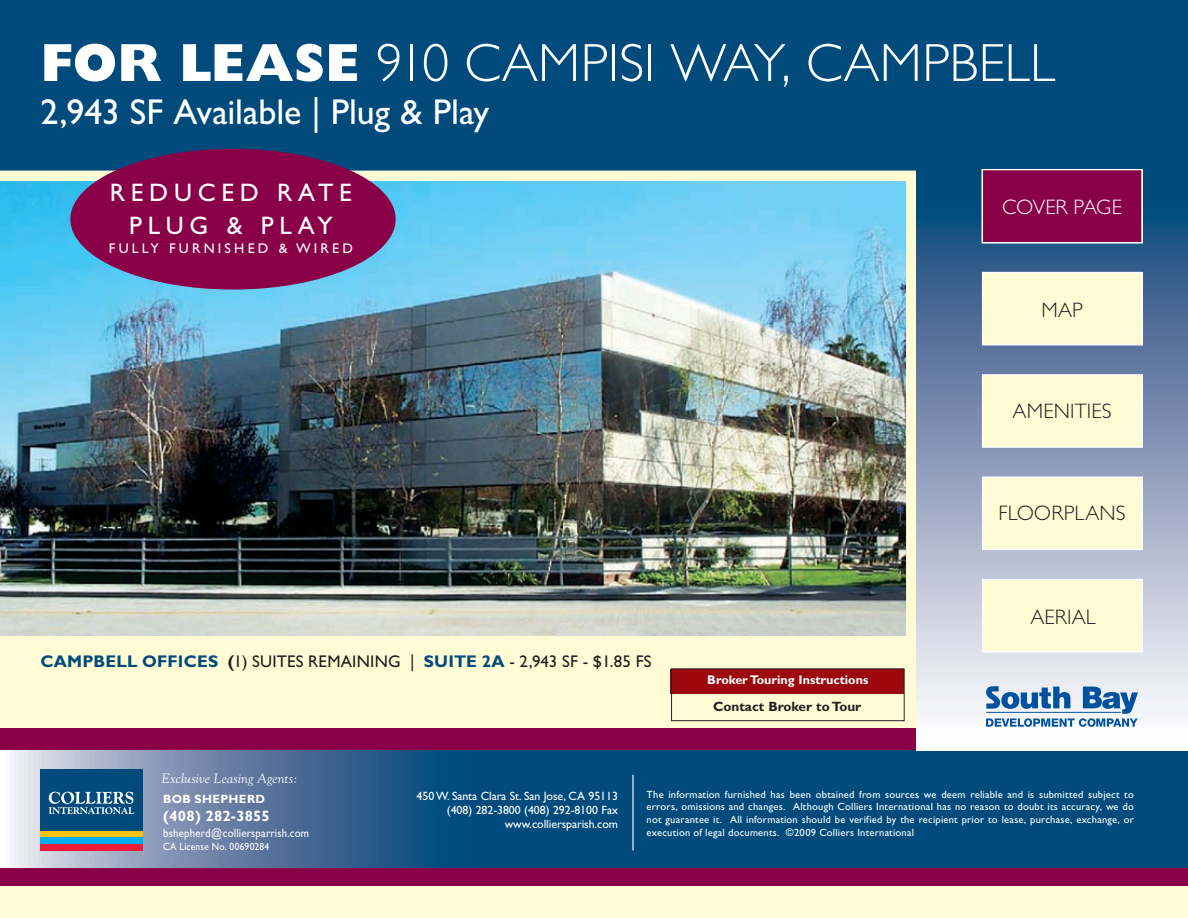
<style>
.page{position:relative;width:1188px;height:918px;background:#004b7c}
.page>*{position:absolute;margin:0;border:0;box-sizing:border-box;transform-origin:0 0}
.t1{font:300 54px "Gill Sans";letter-spacing:.005em;color:#fff}
.t2{font:36px "Gill Sans";color:#fff}
.t3{font:25.35px/32.4px "Gill Sans";letter-spacing:.225em;color:#fff}
.t4{font:300 21px "Gill Sans";letter-spacing:.01em;color:#231f20}
.t5{font:300 21px "Gill Sans";letter-spacing:-.02em;color:#fff}
.t6{font:16.95px "Gill Sans";letter-spacing:.01em;color:#231f20}
.t7{font:700 15px "Gill Sans";letter-spacing:.01em;color:#fff}
.t8{font:14.1px "Gill Sans";letter-spacing:.225em;color:#fff}
.t9{font:italic 13.5px "Goudy";letter-spacing:.01em;color:#fff}
.t10{font:700 13.5px "Gill Sans";color:#231f20}
.t11{font:700 12.6px "Gill Sans";color:#fff}
.t12{font:12px/14.4px "Gill Sans";letter-spacing:-.005em;color:#fff;text-align:right}
.t13{font:12px "Gill Sans";letter-spacing:.015em;color:#fff;scale:.9 1}
.t14{font:700 12px "Gill Sans";letter-spacing:.03em;color:#fff}
.t15{font:10.5px/12.6px "Gill Sans";letter-spacing:.025em;color:#fff;text-align:justify}
.t16{font:10.5px "Gill Sans";letter-spacing:.025em;color:#fff;scale:.9 1}
.s1{font-weight:800}
.s2{font-weight:700;color:#004b7c}
.s3{font-weight:700}
</style>
<div class="page">
<div style="left:0;top:728px;width:1188px;height:161px;background:#890048"></div>
<svg style="left:0;top:751px;width:1188px;height:117px;background:#225d8a"></svg>
<img style="left:0;top:171px;width:916px;height:466px">
<div style="left:0;top:637px;width:919px;height:91px;background:#fffcd5"></div>
<div style="left:0;top:886px;width:1188px;height:32px;background:#fffcd5"></div>
<svg style="left:916px;top:170px;width:272px;height:580px;background:#8fa2be"></svg>
<div style="left:982px;top:272px;width:161px;height:73px;background:#fffcd5;border:2px solid #fff"></div>
<div style="left:982px;top:374px;width:161px;height:74px;background:#fffcd5;border:2px solid #fff"></div>
<div style="left:982px;top:477px;width:161px;height:73px;background:#fffcd5;border:2px solid #fff"></div>
<div style="left:982px;top:579px;width:161px;height:73px;background:#fffcd5;border:2px solid #fff"></div>
<div style="left:982px;top:170px;width:160px;height:73px;background:#890048"></div>
<div style="left:982px;top:169px;width:161px;height:74px;border:2px solid #fff"></div>
<div style="left:40px;top:40px;width:1108px;height:130px;background:#004b7c"></div>
<svg style="left:986px;top:686px;width:152px;height:41px;background:#8dafd2"></svg>
<hr style="left:986px;top:712px;width:135px;height:1px;background:#00529f">
<div style="left:70px;top:149px;width:326px;height:141px;background:#890048;border-radius:50%"></div>
<div style="left:40px;top:770px;width:103px;height:61px;background:#004b7c"></div>
<div style="left:40px;top:831px;width:103px;height:7px;background:#ffc20d"></div>
<div style="left:40px;top:838px;width:103px;height:7px;background:#00aeef"></div>
<div style="left:40px;top:844px;width:103px;height:7px;background:#ed1a3a"></div>
<svg style="left:49px;top:792px;width:85px;height:22px"></svg>
<hr style="left:632px;top:775px;width:2px;height:75px;background:#fff">
<div style="left:670px;top:669px;width:234px;height:25px;background:#9d080f"></div>
<div style="left:671px;top:669px;width:233px;height:52px;border:1px solid #231f20"></div>
<h1 class="t1" style="left:40px;top:33px;width:1016px"><span class="s1">FOR LEASE</span> 910 CAMPISI WAY, CAMPBELL</h1>
<h2 class="t2" style="left:40px;top:91px;width:450px">2,943 SF Available | Plug &amp; Play</h2>
<h3 class="t3" style="left:129px;top:177px;width:168px;text-indent:-19px">re duced rate<br>Plug</h3>
<h3 class="t3" style="left:227px;top:209px;width:108px">&amp; Play</h3>
<h3 class="t8" style="left:109px;top:240px;width:72px">Fu lly furnis</h3>
<h3 class="t8" style="left:234px;top:240px;width:89px">hed &amp; wire</h3>
<h3 class="t8" style="left:342px;top:240px;width:12px">d</h3>
<h3 class="t6" style="left:40px;top:652px;width:613px"><span class="s2">CAMPBELL OFFICES</span> <span class="s3">(</span>1) SUITES REMAINING | <span class="s2">SUITE 2A</span> - 2,943 SF - $1.85 FS</h3>
<p class="t9" style="left:162px;top:770px;width:137px">Exclusive Leasing Agents:</p>
<p class="t11" style="left:707px;top:672px;width:163px">Broker Touring Instructions</p>
<p class="t10" style="left:713px;top:699px;width:150px">Contact Broker to Tour</p>
<h3 class="t5" style="left:1002px;top:195px;width:121px">COVER PAGE</h3>
<h3 class="t4" style="left:1041px;top:298px;width:43px">MAP</h3>
<h3 class="t4" style="left:1013px;top:399px;width:101px">AMENITIES</h3>
<h3 class="t4" style="left:998px;top:501px;width:35px">FLOOR</h3>
<h3 class="t4" style="left:1064px;top:501px;width:63px">PLANS</h3>
<h3 class="t4" style="left:1030px;top:605px;width:67px">AERIAL</h3>
<p class="t14" style="left:163px;top:792px;width:103px">Bob Shepherd</p>
<h3 class="t7" style="left:163px;top:807px;width:108px">(408) 282-3855</h3>
<p class="t13" style="left:163px;top:827px;width:164px">bshepherd@colliersparrish.com</p>
<p class="t16" style="left:163px;top:841px;width:119px">CA License No. 00690284</p>
<p class="t12" style="left:417px;top:788px;width:203px">450 W. Santa Clara St. San Jose, CA 95113 (408) 282-3800 (408) 292-8100 Fax www.colliersparish.com</p>
<p class="t15" style="left:647px;top:788px;width:489px">The information furnished has been obtained from sources we deem reliable and is submitted subject to errors, omissions and changes. Although Colliers International has no reason to doubt its accuracy, we do not guarantee it. All information should be verified by the recipient prior to lease, purchase, exchange, or execution of legal documents. ©2009 Colliers International</p>
</div>
